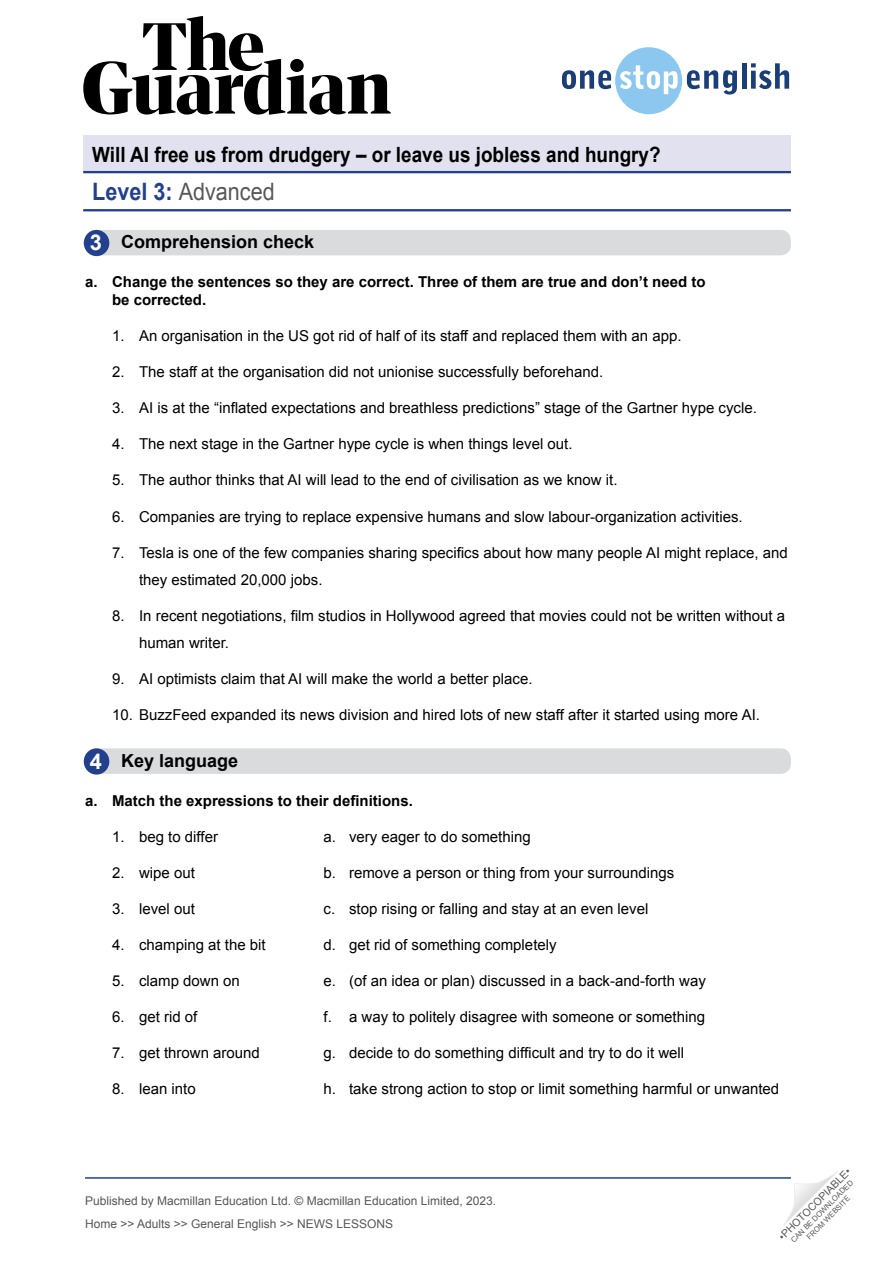
<style>
.page{position:relative;width:893px;height:1263px;background:#fff}
.page>*{position:absolute;margin:0;border:0;box-sizing:border-box;transform-origin:0 0}
.t1{font:24px "Arial";color:#58585a;scale:.9 1}
.WS__Exercise_title{font:700 21.9px "Arial";color:#fff}
.t2{font:700 21px "Arial";color:#000;scale:.9 1}
.WS__Exercise_title-2{font:700 18px "Arial";color:#000}
.t3{font:15px/27px "Arial";color:#000}
.t4{font:700 15px/18px "Arial";color:#000}
.t5{font:12px/23px "Arial";color:#575756}
.t6{font:10.5px "Arial";color:#575756}
.t7{font:7.5px/9px "Arial";color:#575756;text-align:center}
.s1{font-weight:700;color:#23408f}
</style>
<div class="page">
<svg style="left:783px;top:1171px;width:55px;height:55px"></svg>
<svg style="left:83px;top:16px;width:308px;height:99px"></svg>
<svg style="left:562px;top:47px;width:175px;height:67px"></svg>
<hr style="left:742px;top:63px;width:4px;height:26px;background:#1a3e78">
<svg style="left:751px;top:63px;width:38px;height:26px"></svg>
<hr style="left:85px;top:1177px;width:706px;height:2px;background:#23408f">
<div style="left:83px;top:136px;width:708px;height:37px;background:#e1e1ef"></div>
<hr style="left:83px;top:171px;width:708px;height:2px;background:#23408f">
<hr style="left:83px;top:209px;width:708px;height:2px;background:#23408f">
<div style="left:85px;top:748px;width:706px;height:26px;background:#dadbdc;border-radius:10px"></div>
<div style="left:84px;top:748px;width:25px;height:27px;background:#23408f;border-radius:50%"></div>
<div style="left:85px;top:230px;width:706px;height:25px;background:#dadbdc;border-radius:10px"></div>
<div style="left:84px;top:230px;width:25px;height:26px;background:#23408f;border-radius:50%"></div>
<h3 class="t2" style="left:92px;top:141px;width:633px">Will AI free us from drudgery – or leave us jobless and hungry?</h3>
<h1 class="t1" style="left:92px;top:176px;width:204px"><span class="s1">Level 3:</span> Advanced</h1>
<p class="WS__Exercise_title" style="left:90px;top:228px;width:14px">3</p>
<p class="WS__Exercise_title-2" style="left:121px;top:230px;width:195px">Comprehension check</p>
<p class="t4" style="left:112px;top:274px;width:595px;text-indent:-27px">a. Change the sentences so they are correct. Three of them are true and don’t need to be corrected.</p>
<p class="t3" style="left:112px;top:323px;width:571px">1. An organisation in the US got rid of half of its staff and replaced them with an app.</p>
<p class="t3" style="left:112px;top:359px;width:493px">2. The staff at the organisation did not unionise successfully beforehand.</p>
<p class="t3" style="left:112px;top:395px;width:646px">3. AI is at the “inflated expectations and breathless predictions” stage of the Gartner hype cycle.</p>
<p class="t3" style="left:112px;top:431px;width:462px">4. The next stage in the Gartner hype cycle is when things level out.</p>
<p class="t3" style="left:112px;top:467px;width:507px">5. The author thinks that AI will lead to the end of civilisation as we know it.</p>
<p class="t3" style="left:112px;top:503px;width:632px">6. Companies are trying to replace expensive humans and slow labour-organization activities.</p>
<p class="t3" style="left:139px;top:539px;width:650px;text-indent:-27px">7. Tesla is one of the few companies sharing specifics about how many people AI might replace, and they estimated 20,000 jobs.</p>
<p class="t3" style="left:139px;top:602px;width:648px;text-indent:-27px">8. In recent negotiations, film studios in Hollywood agreed that movies could not be written without a human writer.</p>
<p class="t3" style="left:112px;top:665px;width:422px">9. AI optimists claim that AI will make the world a better place.</p>
<p class="t3" style="left:112px;top:701px;width:649px">10. BuzzFeed expanded its news division and hired lots of new staff after it started using more AI.</p>
<p class="WS__Exercise_title-2" style="left:121px;top:748px;width:119px">Key language</p>
<p class="t4" style="left:85px;top:792px;width:329px">a. Match the expressions to their definitions.</p>
<p class="t3" style="left:112px;top:823px;width:107px">1. beg to differ</p>
<p class="t3" style="left:324px;top:823px;width:209px">a. very eager to do something</p>
<p class="t3" style="left:112px;top:859px;width:84px">2. wipe out</p>
<p class="t3" style="left:324px;top:859px;width:352px">b. remove a person or thing from your surroundings</p>
<p class="t3" style="left:112px;top:895px;width:84px">3. level out</p>
<p class="t3" style="left:324px;top:895px;width:326px">c. stop rising or falling and stay at an even level</p>
<p class="t3" style="left:112px;top:931px;width:155px">4. champing at the bit</p>
<p class="t3" style="left:324px;top:931px;width:235px">d. get rid of something completely</p>
<p class="t3" style="left:112px;top:967px;width:129px">5. clamp down on</p>
<p class="t3" style="left:324px;top:967px;width:384px">e. (of an idea or plan) discussed in a back-and-forth way</p>
<p class="t3" style="left:112px;top:1003px;width:87px">6. get rid of</p>
<p class="t3" style="left:324px;top:1003px;width:383px">f. a way to politely disagree with someone or something</p>
<p class="t3" style="left:112px;top:1039px;width:149px">7. get thrown around</p>
<p class="t3" style="left:324px;top:1039px;width:362px">g. decide to do something difficult and try to do it well</p>
<p class="t3" style="left:112px;top:1075px;width:85px">8. lean into</p>
<p class="t3" style="left:324px;top:1075px;width:457px">h. take strong action to stop or limit something harmful or unwanted</p>
<p class="WS__Exercise_title" style="left:90px;top:747px;width:14px">4</p>
<p class="t5" style="left:85px;top:1189px;width:413px">Published by Macmillan Education Ltd. © Macmillan Education Limited, 2023.<br>Home &gt;&gt; Adults &gt;&gt; General English &gt;&gt; NEWS LESSONS</p>
<p class="t6" style="left:776px;top:1233px;width:99px;rotate:-45deg">•PHOTOCOPIABLE•</p>
<p class="t7" style="left:789px;top:1238px;width:86px;rotate:-45deg">CAN BE DOWNLOADED<br>FROM WEBSITE</p>
</div>
